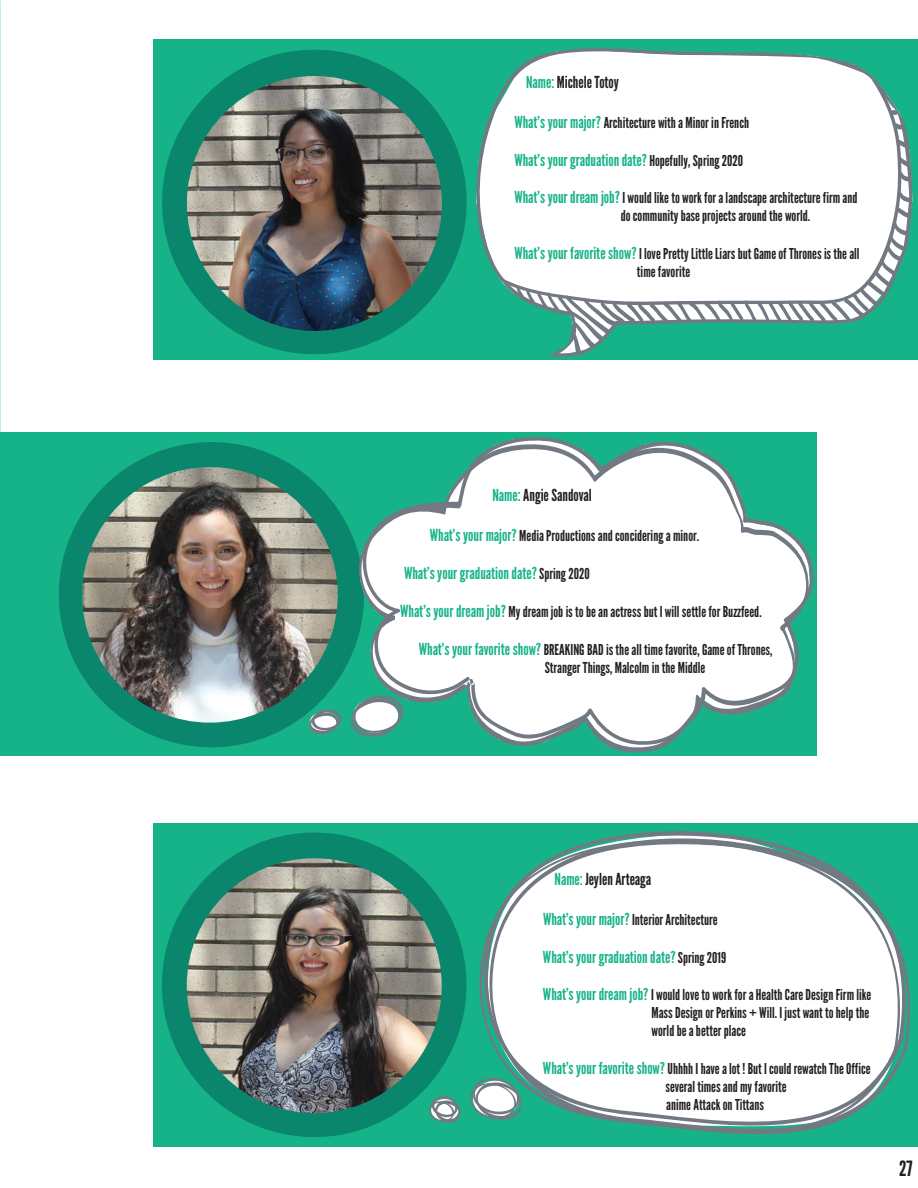
<style>
.page{position:relative;width:918px;height:1188px;background:#fff}
.page>*{position:absolute;margin:0;border:0;box-sizing:border-box;transform-origin:0 0}
.t1{font:21px "League Gothic";color:#231f20}
.t2{font:16.5px "League Gothic";color:#17b388}
.t3{font:16.5px "League Gothic";color:#231f20}
.t4{font:15px/18px "League Gothic";color:#231f20}
.s1{color:#17b388}
.s2{font-size:16.5px;color:#17b388}
.s3{font-size:15px;color:#231f20}
</style>
<div class="page">
<div style="left:0;top:432px;width:817px;height:324px;background:#17b388"></div>
<div style="left:59px;top:442px;width:305px;height:305px;background:#0a866c;border-radius:50%"></div>
<img style="left:82px;top:467px;width:256px;height:256px;border-radius:128px">
<svg style="left:357px;top:441px;width:452px;height:312px;fill:#fff"></svg>
<svg style="left:308px;top:685px;width:97px;height:55px"></svg>
<div style="left:153px;top:823px;width:765px;height:323px;background:#17b388"></div>
<div style="left:162px;top:833px;width:304px;height:304px;background:#0a866c;border-radius:50%"></div>
<img style="left:187px;top:858px;width:255px;height:255px;border-radius:127px">
<svg style="left:481px;top:835px;width:434px;height:312px"></svg>
<svg style="left:479px;top:837px;width:426px;height:300px;fill:#fff"></svg>
<svg style="left:427px;top:1071px;width:98px;height:59px"></svg>
<div style="left:153px;top:39px;width:765px;height:321px;background:#17b388"></div>
<div style="left:162px;top:50px;width:305px;height:304px;background:#0a866c;border-radius:50%"></div>
<img style="left:187px;top:76px;width:255px;height:255px;border-radius:127px">
<svg style="left:476px;top:48px;width:437px;height:309px"></svg>
<div style="left:499px;top:77px;width:403px;height:229px;background:#fff"></div>
<svg style="left:516px;top:192px;width:395px;height:162px"></svg>
<svg style="left:899px;top:157px;width:12px;height:24px"></svg>
<svg style="left:897px;top:139px;width:11px;height:10px"></svg>
<svg style="left:894px;top:122px;width:10px;height:8px"></svg>
<svg style="left:890px;top:110px;width:8px;height:5px"></svg>
<p class="t3" style="left:526px;top:73px;width:94px"><span class="s1">Name:</span> Michele Totoy</p>
<p class="t4" style="left:515px;top:114px;width:236px"><span class="s2">What’s your major?</span> Architecture with a Minor in French</p>
<p class="t2" style="left:515px;top:150px;width:230px">What’s your graduation date?<span class="s3">Hopefully, Spring 2020</span></p>
<p class="t4" style="left:621px;top:189px;width:238px;text-indent:-106px"><span class="s2">What’s your dream job?</span> I would like to work for a landscape architecture firm and do community base projects around the world.</p>
<p class="t4" style="left:637px;top:245px;width:224px;text-indent:-122px"><span class="s2">What’s your favorite show?</span> I love Pretty Little Liars but Game of Thrones is the all time favorite</p>
<p class="t3" style="left:492px;top:486px;width:101px"><span class="s1">Name:</span> Angie Sandoval</p>
<p class="t4" style="left:430px;top:527px;width:271px"><span class="s2">What’s your major?</span> Media Productions and concidering a minor.</p>
<p class="t2" style="left:404px;top:563px;width:187px">What’s your graduation date?<span class="s3">Spring 2020</span></p>
<p class="t4" style="left:400px;top:603px;width:363px"><span class="s2">What’s your dream job?</span> My dream job is to be an actress but I will settle for Buzzfeed.</p>
<p class="t4" style="left:545px;top:641px;width:229px;text-indent:-126px"><span class="s2">What’s your favorite show?</span> BREAKING BAD is the all time favorite, Game of Thrones,<br>Stranger Things, Malcolm in the Middle</p>
<p class="t3" style="left:555px;top:869px;width:98px"><span class="s1">Name:</span> Jeylen Arteaga</p>
<p class="t4" style="left:543px;top:911px;width:176px"><span class="s2">What’s your major?</span> Interior Architecture</p>
<p class="t2" style="left:543px;top:947px;width:185px">What’s your graduation date?<span class="s3">Spring 2019</span></p>
<p class="t4" style="left:652px;top:986px;width:221px;text-indent:-109px"><span class="s2">What’s your dream job?</span> I would love to work for a Health Care Design Firm like<br>Mass Design or Perkins + Will. I just want to help the world be a better place</p>
<p class="t4" style="left:665px;top:1060px;width:207px;text-indent:-122px"><span class="s2">What’s your favorite show?</span> Uhhhh I have a lot ! But I could rewatch The Office several times and my favorite<br>anime Attack on Tittans</p>
<h1 class="t1" style="left:899px;top:1156px;width:15px">27</h1>
</div>
